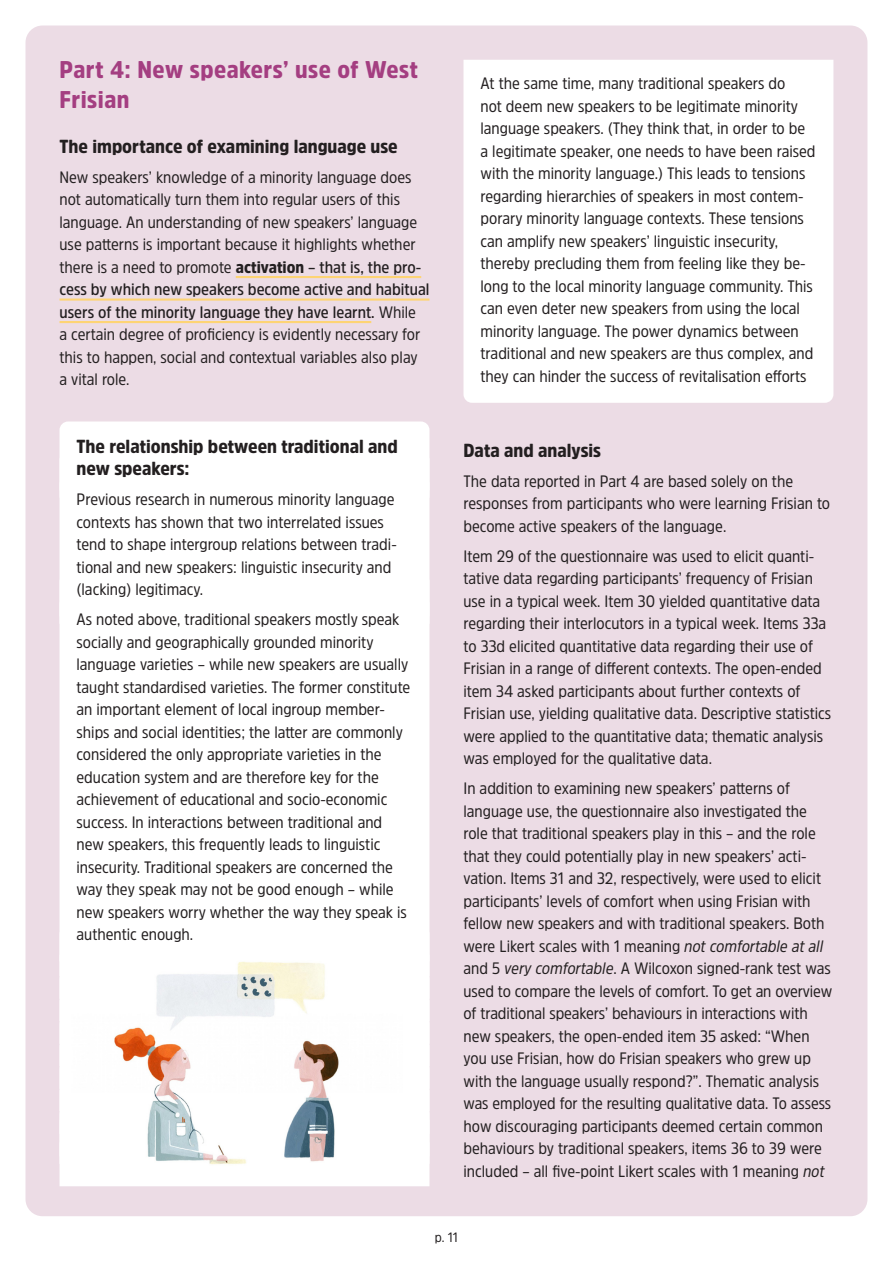
<style>
.page{position:relative;width:893px;height:1263px;background:#fff}
.page>*{position:absolute;margin:0;border:0;box-sizing:border-box;transform-origin:0 0}
.t1{font:900 24px/30px "Amsi Pro Narw";letter-spacing:.02em;color:#a43e81}
.Wit_kader_met_zwarte{font:900 18.75px/22.5px "Amsi Pro Narw";color:#231f20}
.Wit_kader_met_zwarte-2{font:16.5px/22.5px "Amsi Pro Narw";color:#231f20}
.t2{font:13.5px "Amsi Pro Narw";color:#231f20}
.s1{font-weight:900}
.s2{font-weight:600}
.s3{font-style:italic}
</style>
<div class="page">
<div style="left:26px;top:26px;width:841px;height:1190px;background:#ecdce5;border-radius:17px"></div>
<hr style="left:236px;top:276px;width:185px;height:2px;background:#fed474">
<hr style="left:60px;top:298px;width:369px;height:3px;background:#fed474">
<hr style="left:60px;top:321px;width:311px;height:2px;background:#fed474">
<div style="left:60px;top:421px;width:369px;height:76px;background:#fff;border-radius:9px"></div>
<div style="left:60px;top:491px;width:369px;height:82px;background:#fff"></div>
<div style="left:60px;top:573px;width:369px;height:23px;background:#fff"></div>
<div style="left:60px;top:596px;width:369px;height:330px;background:#fff"></div>
<div style="left:60px;top:926px;width:369px;height:260px;background:#fff"></div>
<div style="left:463px;top:60px;width:370px;height:343px;background:#fff"></div>
<img style="left:71px;top:938px;width:331px;height:248px">
<p class="t1" style="left:60px;top:53px;width:360px">Part 4: New speakers’ use of West<br>Frisian</p>
<p class="Wit_kader_met_zwarte" style="left:60px;top:134px;width:340px">The importance of examining language use</p>
<p class="Wit_kader_met_zwarte-2" style="left:60px;top:165px;width:371px">New speakers’ knowledge of a minority language does not automatically turn them into regular users of this language. An understanding of new speakers’ language use patterns is important because it highlights whether there is a need to promote <span class="s1">activation</span> <span class="s2">– that is, the pro&shy;cess by which new speakers become active and habitual users of the minority language they have learnt.</span> While<br>a certain degree of proficiency is evidently necessary for this to happen, social and contextual variables also play a vital role.</p>
<p class="Wit_kader_met_zwarte" style="left:77px;top:434px;width:323px">The relationship between traditional and new speakers:</p>
<p class="Wit_kader_met_zwarte-2" style="left:77px;top:488px;width:322px">Previous research in numerous minority language contexts has shown that two interrelated issues tend to shape intergroup relations between tradi&shy;tional and new speakers: linguistic insecurity and (lacking) legitimacy.</p>
<p class="Wit_kader_met_zwarte-2" style="left:77px;top:608px;width:335px">As noted above, traditional speakers mostly speak socially and geographically grounded minority language varieties – while new speakers are usually taught standardised varieties. The former constitute an important element of local ingroup member&shy;ships and social identities; the latter are commonly considered the only appropriate varieties in the education system and are therefore key for the achievement of educational and socio-economic success. In interactions between traditional and new speakers, this frequently leads to linguistic insecurity. Traditional speakers are concerned the way they speak may not be good enough – while new speakers worry whether the way they speak is authentic enough.</p>
<p class="Wit_kader_met_zwarte-2" style="left:480px;top:72px;width:337px">At the same time, many traditional speakers do<br>not deem new speakers to be legitimate minority language speakers. (They think that, in order to be a legitimate speaker, one needs to have been raised with the minority language.) This leads to tensions regarding hierarchies of speakers in most contem&shy;porary minority language contexts. These tensions can amplify new speakers’ linguistic insecurity, thereby precluding them from feeling like they be&shy;long to the local minority language community. This can even deter new speakers from using the local minority language. The power dynamics between traditional and new speakers are thus complex, and they can hinder the success of revitalisation efforts</p>
<p class="Wit_kader_met_zwarte" style="left:463px;top:438px;width:139px">Data and analysis</p>
<p class="Wit_kader_met_zwarte-2" style="left:463px;top:469px;width:368px">The data reported in Part 4 are based solely on the responses from participants who were learning Frisian to become active speakers of the language.</p>
<p class="Wit_kader_met_zwarte-2" style="left:463px;top:544px;width:369px">Item 29 of the questionnaire was used to elicit quanti&shy;tative data regarding participants’ frequency of Frisian use in a typical week. Item 30 yielded quantitative data regarding their interlocutors in a typical week. Items 33a to 33d elicited quantitative data regarding their use of Frisian in a range of different contexts. The open-ended item 34 asked participants about further contexts of Frisian use, yielding qualitative data. Descriptive statistics were applied to the quantitative data; thematic analysis was employed for the qualitative data.</p>
<p class="Wit_kader_met_zwarte-2" style="left:463px;top:777px;width:370px">In addition to examining new speakers’ patterns of language use, the questionnaire also investigated the role that traditional speakers play in this – and the role that they could potentially play in new speakers’ acti&shy;vation. Items 31 and 32, respectively, were used to elicit participants’ levels of comfort when using Frisian with fellow new speakers and with traditional speakers. Both were Likert scales with 1 meaning <span class="s3">not comfortable at all </span>and 5 <span class="s3">very comfortable</span>. A Wilcoxon signed-rank test was used to compare the levels of comfort. To get an overview of traditional speakers’ behaviours in interactions with new speakers, the open-ended item 35 asked: “When you use Frisian, how do Frisian speakers who grew up with the language usually respond?”. Thematic analysis was employed for the resulting qualitative data. To assess how discouraging participants deemed certain common behaviours by traditional speakers, items 36 to 39 were included – all five-point Likert scales with 1 meaning <span class="s3">not</span></p>
<p class="t2" style="left:435px;top:1228px;width:25px">p. 11</p>
</div>
